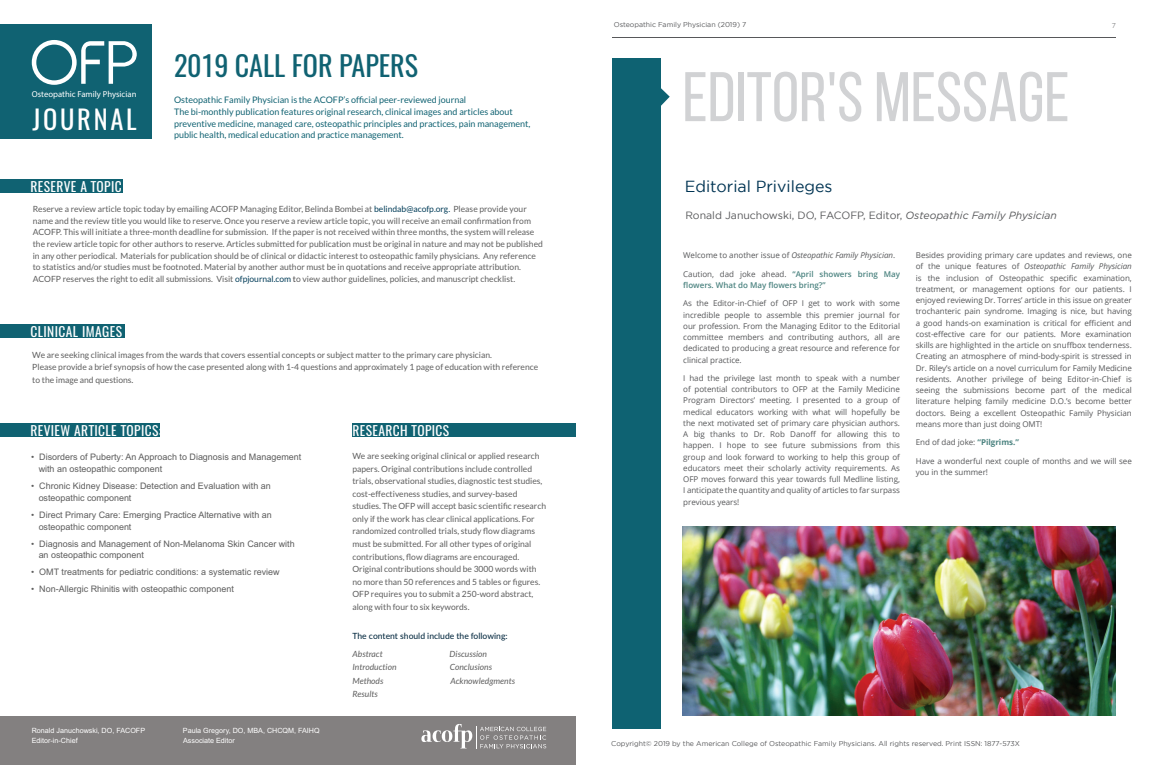
<style>
.page{position:relative;width:1152px;height:765px;background:#fff}
.page>*{position:absolute;margin:0;border:0;box-sizing:border-box;transform-origin:0 0}
.Page_Heading{font:70px "Bebas Neue";color:#d1d2d4}
.t1{font:28.2px "Oswald";color:#106272}
.t2{font:26.5px "Oswald";letter-spacing:.1em;color:#fff}
.t3{font:16px "Gotham";color:#003453}
.t4{font:13.5px "Oswald";letter-spacing:.03em;color:#fff}
.t5{font:10.5px "Gotham";color:#57585a}
.t6{font:9px/11.7px "Arial";color:#5d5d5d}
.t7{font:9px/11.7px "Lato";color:#106272}
.t8{font:8.6px "Myriad Pro";color:#fff}
.t9{font:8.5px/12.6px "Lato";color:#5d5d5d}
.t10{font:italic 8.5px "Lato";letter-spacing:.01em;color:#5d5d5d}
.t11{font:500 8.5px/18px "Lato";color:#092d43}
.Body{font:8px/11.2px "Open Sans";letter-spacing:-.005em;color:#57585a;text-align:justify}
.Body-2{font:600 8px/11.2px "Open Sans";letter-spacing:-.005em;color:#4d8481}
.Body-3{font:italic 8px "Open Sans";letter-spacing:-.005em;color:#57585a}
.t12{font:7.2px "Arial";color:#fff}
.Small_Text{font:7px "Gotham";color:#57585a}
.t13{font:300 7px "Gotham";color:#57585a}
.s1{color:#013c58}
.s2{color:#424142}
.s3{font-size:9px}
.s4{font-weight:400;font-style:italic;color:#5d5d5d}
.s5{font-style:italic}
.s6{font-style:normal}
.s7{font-weight:400;color:#57585a}
.s8{font-weight:700;color:#4d8481}
</style>
<div class="page">
<div style="left:612px;top:58px;width:49px;height:671px;background:#0e6272"></div>
<hr style="left:612px;top:37px;width:504px;height:1px;background:#57585a">
<svg style="left:661px;top:88px;width:9px;height:18px"></svg>
<div style="left:0;top:716px;width:576px;height:49px;background:#838080"></div>
<div style="left:0;top:423px;width:159px;height:14px;background:#106272"></div>
<div style="left:0;top:24px;width:152px;height:114px;background:#106272"></div>
<div style="left:352px;top:423px;width:224px;height:14px;background:#106272"></div>
<svg style="left:32px;top:40px;width:105px;height:45px"></svg>
<div style="left:0;top:325px;width:124px;height:13px;background:#106272"></div>
<div style="left:0;top:179px;width:123px;height:14px;background:#106272"></div>
<svg style="left:421px;top:724px;width:125px;height:25px"></svg>
<img style="left:683px;top:526px;width:433px;height:189px">
<p class="t8" style="left:32px;top:89px;width:106px">Osteopathic Family Physician</p>
<p class="t2" style="left:33px;top:101px;width:105px">JOURNAL</p>
<p class="t4" style="left:30px;top:177px;width:93px">RESERVE A TOPIC</p>
<p class="t1" style="left:174px;top:46px;width:246px">2019 CALL FOR PAPERS</p>
<p class="t7" style="left:174px;top:94px;width:358px">Osteopathic Family Physician is the ACOFP’s official peer-reviewed journal<br>The bi-monthly publication features original research, clinical images and articles about preventive medicine, managed care, osteopathic principles and practices, pain management, public health, medical education and practice management.</p>
<p class="t9" style="left:33px;top:203px;width:512px;line-height:11.7px">Reserve a review article topic today by emailing ACOFP Managing Editor, Belinda Bombei at <span class="s1">belindab@acofp.org.</span> Please provide your name and the review title you would like to reserve. Once you reserve a review article topic, you will receive an email confirmation from ACOFP. This will initiate a three-month deadline for submission. If the paper is not received within three months, the system will release the review article topic for other authors to reserve. Articles submitted for publication must be original in nature and may not be published in any other periodical. Materials for publication should be of clinical or didactic interest to osteopathic family physicians. Any reference to statistics and/or studies must be footnoted. Material by another author must be in quotations and receive appropriate attribution.<br>ACOFP reserves the right to edit all submissions. Visit <span class="s1">ofpjournal.com</span> <span class="s2">t</span>o view author guidelines, policies, and manuscript checklist.</p>
<p class="t4" style="left:30px;top:322px;width:93px">CLINICAL IMAGES</p>
<p class="t9" style="left:32px;top:348px;width:507px">We are seeking clinical images from the wards that covers essential concepts or subject matter to the primary care physician.<br>Please provide a brief synopsis of how the case presented along with 1-4 questions and approximately 1 page of education with reference to the image and questions<span class="s3">.</span></p>
<p class="t4" style="left:30px;top:421px;width:133px">REVIEW ARTICLE TOPICS:</p>
<p class="t4" style="left:352px;top:421px;width:98px">RESEARCH TOPICS</p>
<p class="t6" style="left:39px;top:452px;width:264px;text-indent:-7px">• Disorders of Puberty: An Approach to Diagnosis and Management with an osteopathic component</p>
<p class="t6" style="left:39px;top:480px;width:234px;text-indent:-7px">• Chronic Kidney Disease: Detection and Evaluation with an osteopathic component</p>
<p class="t6" style="left:39px;top:509px;width:235px;text-indent:-7px">• Direct Primary Care: Emerging Practice Alternative with an osteopathic component</p>
<p class="t6" style="left:39px;top:538px;width:258px;text-indent:-7px">• Diagnosis and Management of Non-Melanoma Skin Cancer with an osteopathic component</p>
<p class="t6" style="left:31px;top:566px;width:250px">• OMT treatments for pediatric conditions: a systematic review</p>
<p class="t6" style="left:31px;top:584px;width:204px">• Non-Allergic Rhinitis with osteopathic component</p>
<p class="t12" style="left:32px;top:726px;width:115px">Ronald Januchowski, DO, FACOFP</p>
<p class="t12" style="left:183px;top:726px;width:138px">Paula Gregory, DO, MBA, CHCQM, FAIHQ</p>
<p class="t12" style="left:32px;top:736px;width:47px">Editor-in-Chief</p>
<p class="t12" style="left:183px;top:736px;width:53px">Associate Editor</p>
<p class="t9" style="left:352px;top:450px;width:195px">We are seeking original clinical or applied research papers. Original contributions include controlled trials, observational studies, diagnostic test studies, cost-effectiveness studies, and survey-based studies. The OFP will accept basic scientific research only if the work has clear clinical applications. For randomized controlled trials, study flow diagrams must be submitted. For all other types of original contributions, flow diagrams are encouraged.<br>Original contributions should be 3000 words with no more than 50 references and 5 tables or figures.<br>OFP requires you to submit a 250-word abstract, along with four to six keywords.</p>
<p class="t11" style="left:352px;top:626px;width:157px">The content should include the following:<br><span class="s4">Abstract</span></p>
<p class="t10" style="left:450px;top:649px;width:39px">Discussion</p>
<p class="t10" style="left:352px;top:662px;width:46px">Introduction</p>
<p class="t10" style="left:450px;top:662px;width:44px">Conclusions</p>
<p class="t10" style="left:352px;top:676px;width:33px">Methods</p>
<p class="t10" style="left:450px;top:676px;width:66px">Acknowledgments</p>
<p class="t10" style="left:352px;top:689px;width:27px">Results</p>
<p class="Small_Text" style="left:614px;top:21px;width:134px">Osteopathic Family Physician (2019) 7</p>
<p class="Page_Heading" style="left:682px;top:59px;width:389px">EDITOR'S MESSAGE</p>
<p class="t13" style="left:1112px;top:22px;width:6px">7</p>
<p class="t3" style="left:685px;top:177px;width:149px">Editorial Privileges</p>
<p class="t5" style="left:685px;top:209px;width:373px">Ronald Januchowski, DO, FACOFP, Editor, <span class="s5">Osteopathic Family Physician</span></p>
<p class="Body-3" style="left:683px;top:250px;width:214px"><span class="s6">Welcome to another issue of</span> Osteopathic Family Physician<span class="s6">.</span></p>
<p class="Body-2" style="left:683px;top:268px;width:218px"><span class="s7">Caution, dad joke ahead.</span> “April showers bring May flowers. What do May flowers bring?”</p>
<p class="Body" style="left:683px;top:298px;width:218px">As the Editor-in-Chief of OFP I get to work with some incredible people to assemble this premier journal for our profession. From the Managing Editor to the Editorial committee members and contributing authors, all are dedicated to producing a great resource and reference for clinical practice.</p>
<p class="Body" style="left:683px;top:372px;width:218px">I had the privilege last month to speak with a number of potential contributors to OFP at the Family Medicine Program Directors’ meeting. I presented to a group of medical educators working with what will hopefully be the next motivated set of primary care physician authors.<br>A big thanks to Dr. Rob Danoff for allowing this to happen. I hope to see future submissions from this group and look forward to working to help this group of educators meet their scholarly activity requirements. As OFP moves forward this year towards full Medline listing, I anticipate the quantity and quality of articles to far surpass previous years!</p>
<p class="Body" style="left:916px;top:249px;width:218px">Besides providing primary care updates and reviews, one of the unique features of <span class="s5">Osteopathic Family Physician </span>is the inclusion of Osteopathic specific examination, treatment, or management options for our patients. I enjoyed reviewing Dr. Torres’ article in this issue on greater trochanteric pain syndrome. Imaging is nice, but having a good hands-on examination is critical for efficient and cost-effective care for our patients. More examination skills are highlighted in the article on snuffbox tenderness.<br>Creating an atmosphere of mind-body-spirit is stressed in Dr. Riley’s article on a novel curriculum for Family Medicine residents. Another privilege of being Editor-in-Chief is seeing the submissions become part of the medical literature helping family medicine D.O.’s become better doctors. Being a excellent Osteopathic Family Physician means more than just doing OMT!</p>
<p class="Body" style="left:916px;top:437px;width:105px">End of dad joke: <span class="s8">“Pilgrims.”</span></p>
<p class="Body" style="left:916px;top:455px;width:218px">Have a wonderful next couple of months and we will see you in the summer!</p>
<p class="Small_Text" style="left:611px;top:740px;width:410px">Copyright© 2019 by the American College of Osteopathic Family Physicians. All rights reserved. Print ISSN: 1877-573X</p>
</div>
